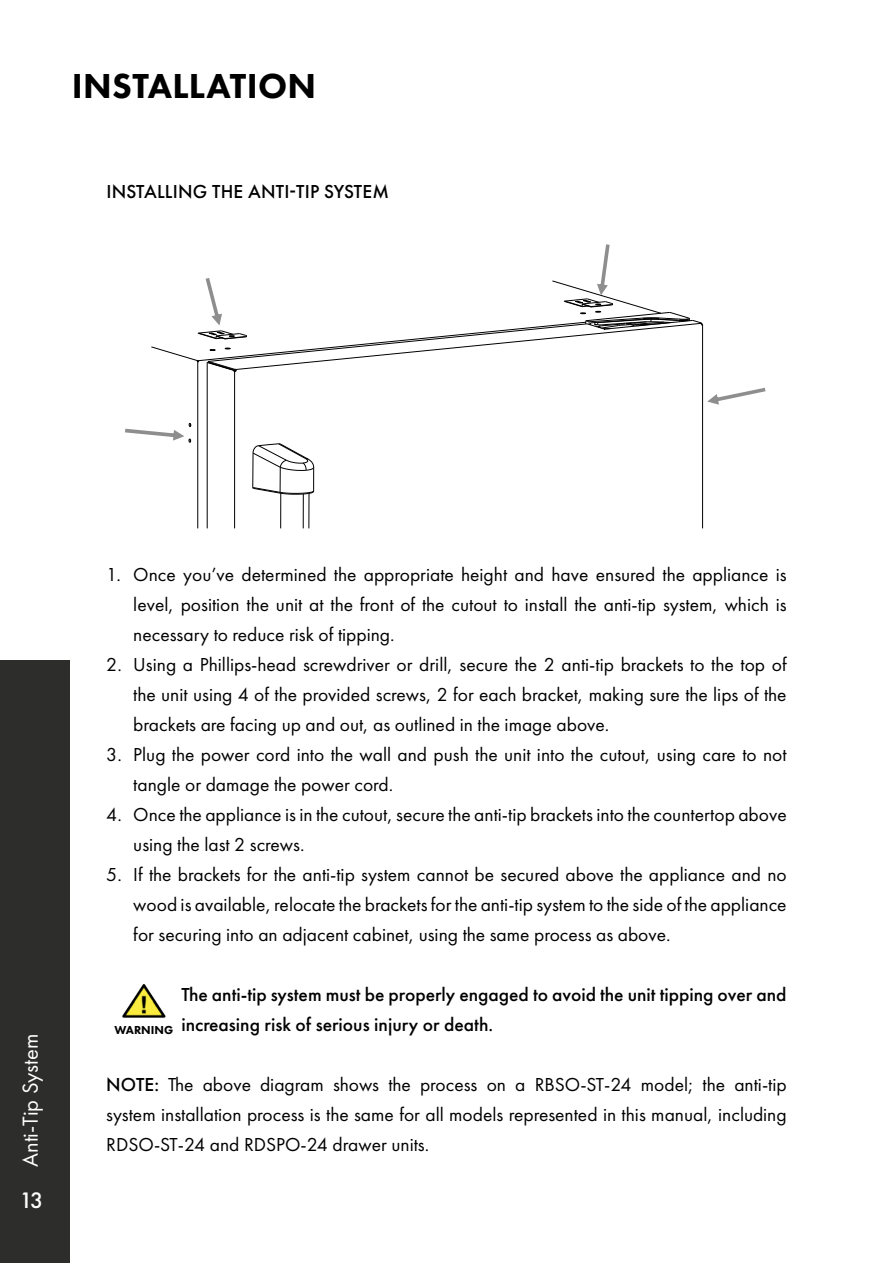
<style>
.page{position:relative;width:893px;height:1263px;background:#fff}
.page>*{position:absolute;margin:0;border:0;box-sizing:border-box;transform-origin:0 0}
.t1{font:800 36px "Futura PT";letter-spacing:.01em;color:#000}
.t2{font:500 23.25px "Futura PT";color:#fff}
.t3{font:22.5px "Futura PT";color:#fff}
.t4{font:19.5px/30px "Futura PT";color:#000;text-align:justify}
.t5{font:500 19.5px/30px "Futura PT";color:#000}
.t6{font:800 12px "Futura PT";color:#000}
.s1{font-weight:500}
</style>
<div class="page">
<div style="left:0;top:659px;width:70px;height:604px;background:#2d2d2c"></div>
<hr style="left:234px;top:371px;width:1px;height:157px;background:#000">
<hr style="left:197px;top:362px;width:1px;height:166px;background:#000">
<hr style="left:702px;top:325px;width:1px;height:203px;background:#000">
<hr style="left:207px;top:362px;width:1px;height:166px;background:#000">
<hr style="left:252px;top:453px;width:1px;height:34px;background:#000">
<hr style="left:303px;top:494px;width:1px;height:34px;background:#000">
<hr style="left:309px;top:493px;width:1px;height:35px;background:#000">
<hr style="left:280px;top:493px;width:1px;height:35px;background:#000">
<svg style="left:253px;top:444px;width:61px;height:50px"></svg>
<svg style="left:125px;top:423px;width:66px;height:19px"></svg>
<svg style="left:707px;top:388px;width:58px;height:17px"></svg>
<svg style="left:151px;top:244px;width:552px;height:128px"></svg>
<img style="left:122px;top:984px;width:44px;height:34px">
<h1 class="t1" style="left:72px;top:64px;width:246px">INSTALLATION</h1>
<p class="t5" style="left:106px;top:176px;width:284px">INSTALLING THE ANTI-TIP SYSTEM</p>
<p class="t3" style="left:17px;top:1167px;width:135px;rotate:-90deg">Anti-Tip System</p>
<p class="t2" style="left:19px;top:1186px;width:26px">13</p>
<p class="t4" style="left:133px;top:560px;width:655px;text-indent:-27px">1. Once you’ve determined the appropriate height and have ensured the appliance is level, position the unit at the front of the cutout to install the anti-tip system, which is necessary to reduce risk of tipping.</p>
<p class="t4" style="left:133px;top:650px;width:655px;text-indent:-27px">2. Using a Phillips-head screwdriver or drill, secure the 2 anti-tip brackets to the top of the unit using 4 of the provided screws, 2 for each bracket, making sure the lips of the brackets are facing up and out, as outlined in the image above.</p>
<p class="t4" style="left:133px;top:740px;width:655px;text-indent:-27px">3. Plug the power cord into the wall and push the unit into the cutout, using care to not tangle or damage the power cord.</p>
<p class="t4" style="left:133px;top:800px;width:655px;text-indent:-27px">4. Once the appliance is in the cutout, secure the anti-tip brackets into the countertop above using the last 2 screws.</p>
<p class="t4" style="left:133px;top:860px;width:655px;text-indent:-27px">5. If the brackets for the anti-tip system cannot be secured above the appliance and no wood is available, relocate the brackets for the anti-tip system to the side of the appliance for securing into an adjacent cabinet, using the same process as above.</p>
<p class="t6" style="left:114px;top:1022px;width:60px">WARNING</p>
<p class="t5" style="left:181px;top:980px;width:607px">The anti-tip system must be properly engaged to avoid the unit tipping over and increasing risk of serious injury or death.</p>
<p class="t4" style="left:106px;top:1070px;width:682px"><span class="s1">NOTE:</span> The above diagram shows the process on a RBSO-ST-24 model; the anti-tip system installation process is the same for all models represented in this manual, including RDSO-ST-24 and RDSPO-24 drawer units.</p>
</div>
